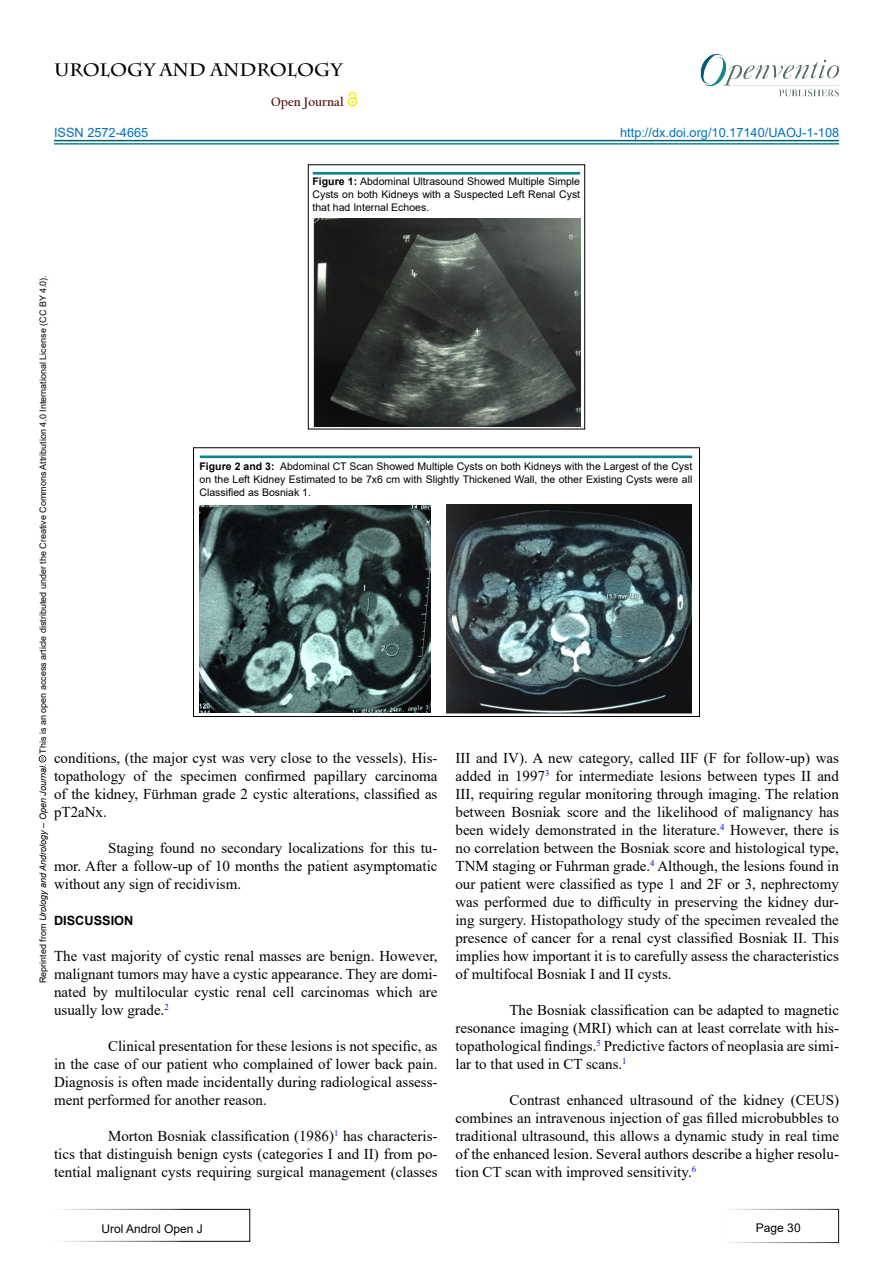
<style>
.page{position:relative;width:893px;height:1263px;background:#fff}
.page>*{position:absolute;margin:0;border:0;box-sizing:border-box;transform-origin:0 0}
.t1{font:700 18px "Charlemagne Std";color:#000}
.t2{font:15px/18px "Times New Roman";color:#000;text-align:justify}
.t3{font:12.75px "Arial";color:#0072bc}
.t4{font:12.75px "Arial";color:#0071bc}
.t5{font:700 12.75px "Californian FB";color:#580b05}
.t6{font:700 12.75px "Arial";color:#000}
.t7{font:12px "Arial";color:#000}
.t8{font:10.5px/12.6px "Arial";color:#000;text-align:justify}
.t9{font:9px "Arial";color:#000}
.s1{font-weight:700}
.s2{font-style:italic}
</style>
<div class="page">
<hr style="left:54px;top:140px;width:785px;height:1px;background:#015d75">
<hr style="left:54px;top:143px;width:785px;height:2px;background:#0a8b93">
<svg style="left:348px;top:97px;width:9px;height:10px"></svg>
<svg style="left:348px;top:91px;width:8px;height:14px"></svg>
<img style="left:700px;top:53px;width:140px;height:44px">
<div style="left:54px;top:1209px;width:196px;height:33px;border:1px solid #fff"></div>
<div style="left:723px;top:1209px;width:116px;height:34px;border:1px solid #fff"></div>
<div style="left:27px;top:741px;width:20px;height:34px;background:#f6f1f3;opacity:.75"></div>
<img style="left:313px;top:219px;width:267px;height:207px">
<img style="left:200px;top:506px;width:231px;height:206px">
<img style="left:446px;top:505px;width:246px;height:208px">
<div style="left:186px;top:443px;width:519px;height:15px;background:#f6f1f3;opacity:.75"></div>
<div style="left:299px;top:161px;width:294px;height:15px;background:#f6f1f3;opacity:.75"></div>
<div style="left:308px;top:165px;width:277px;height:264px;border:1px solid #000"></div>
<div style="left:193px;top:448px;width:507px;height:269px;border:1px solid #000"></div>
<p class="t1" style="left:54px;top:59px;width:290px">UROLOGY AND ANDROLOGY</p>
<p class="t5" style="left:271px;top:94px;width:74px">Open Journal</p>
<p class="t4" style="left:54px;top:124px;width:96px">ISSN 2572-4665</p>
<p class="t8" style="left:312px;top:175px;width:269px"><span class="s1">Figure 1:</span> Abdominal Ultrasound Showed Multiple Simple Cysts on both Kidneys with a Suspected Left Renal Cyst that had Internal Echoes.</p>
<p class="t3" style="left:620px;top:124px;width:221px">http://dx.doi.org/10.17140/UAOJ-1-108</p>
<p class="t9" style="left:37px;top:983px;width:710px;rotate:-90deg">Reprinted from <span class="s2">Urology and Andrology – Open Journal.</span> <sup>cc</sup> This is an open access article distributed under the Creative Commons Attribution 4.0 International License (CC BY 4.0).</p>
<p class="t8" style="left:200px;top:460px;width:494px"><span class="s1">Figure 2 and 3:</span> Abdominal CT Scan Showed Multiple Cysts on both Kidneys with the Largest of the Cyst on the Left Kidney Estimated to be 7x6 cm with Slightly Thickened Wall, the other Existing Cysts were all Classified as Bosniak 1.</p>
<p class="t2" style="left:455px;top:749px;width:385px">III and IV). A new category, called IIF (F for follow-up) was added in 1997<sup>3</sup> for intermediate lesions between types II and III, requiring regular monitoring through imaging. The relation between Bosniak score and the likelihood of malignancy has been widely demonstrated in the literature.<sup>4</sup> However, there is no correlation between the Bosniak score and histological type, TNM staging or Fuhrman grade.<sup>4</sup> Although, the lesions found in our patient were classified as type 1 and 2F or 3, nephrectomy was performed due to difficulty in preserving the kidney dur&shy;ing surgery. Histopathology study of the specimen revealed the presence of cancer for a renal cyst classified Bosniak II. This implies how important it is to carefully assess the characteristics of multifocal Bosniak I and II cysts.</p>
<p class="t2" style="left:455px;top:1001px;width:385px;text-indent:54px">The Bosniak classification can be adapted to magnetic resonance imaging (MRI) which can at least correlate with his&shy;topathological findings.<sup>5</sup> Predictive factors of neoplasia are simi&shy;lar to that used in CT scans.<sup>1</sup></p>
<p class="t2" style="left:455px;top:1091px;width:385px;text-indent:54px">Contrast enhanced ultrasound of the kidney (CEUS) combines an intravenous injection of gas filled microbubbles to traditional ultrasound, this allows a dynamic study in real time of the enhanced lesion. Several authors describe a higher resolu&shy;tion CT scan with improved sensitivity.<sup>6</sup></p>
<p class="t2" style="left:54px;top:749px;width:385px">conditions, (the major cyst was very close to the vessels). His&shy;topathology of the specimen confirmed papillary carcinoma of the kidney, Fürhman grade 2 cystic alterations, classified as pT2aNx.</p>
<p class="t2" style="left:54px;top:839px;width:385px;text-indent:54px">Staging found no secondary localizations for this tu&shy;mor. After a follow-up of 10 months the patient asymptomatic without any sign of recidivism.</p>
<p class="t6" style="left:54px;top:912px;width:81px">DISCUSSION</p>
<p class="t2" style="left:54px;top:947px;width:385px">The vast majority of cystic renal masses are benign. However, malignant tumors may have a cystic appearance. They are domi&shy;nated by multilocular cystic renal cell carcinomas which are usually low grade.<sup>2</sup></p>
<p class="t2" style="left:54px;top:1037px;width:385px;text-indent:54px">Clinical presentation for these lesions is not specific, as in the case of our patient who complained of lower back pain.<br>Diagnosis is often made incidentally during radiological assess&shy;ment performed for another reason.</p>
<p class="t2" style="left:54px;top:1127px;width:385px;text-indent:54px">Morton Bosniak classification (1986)<sup>1</sup> has characteris&shy;tics that distinguish benign cysts (categories I and II) from po&shy;tential malignant cysts requiring surgical management (classes</p>
<p class="t7" style="left:101px;top:1220px;width:103px">Urol Androl Open J</p>
<p class="t7" style="left:756px;top:1219px;width:46px">Page 30</p>
</div>
